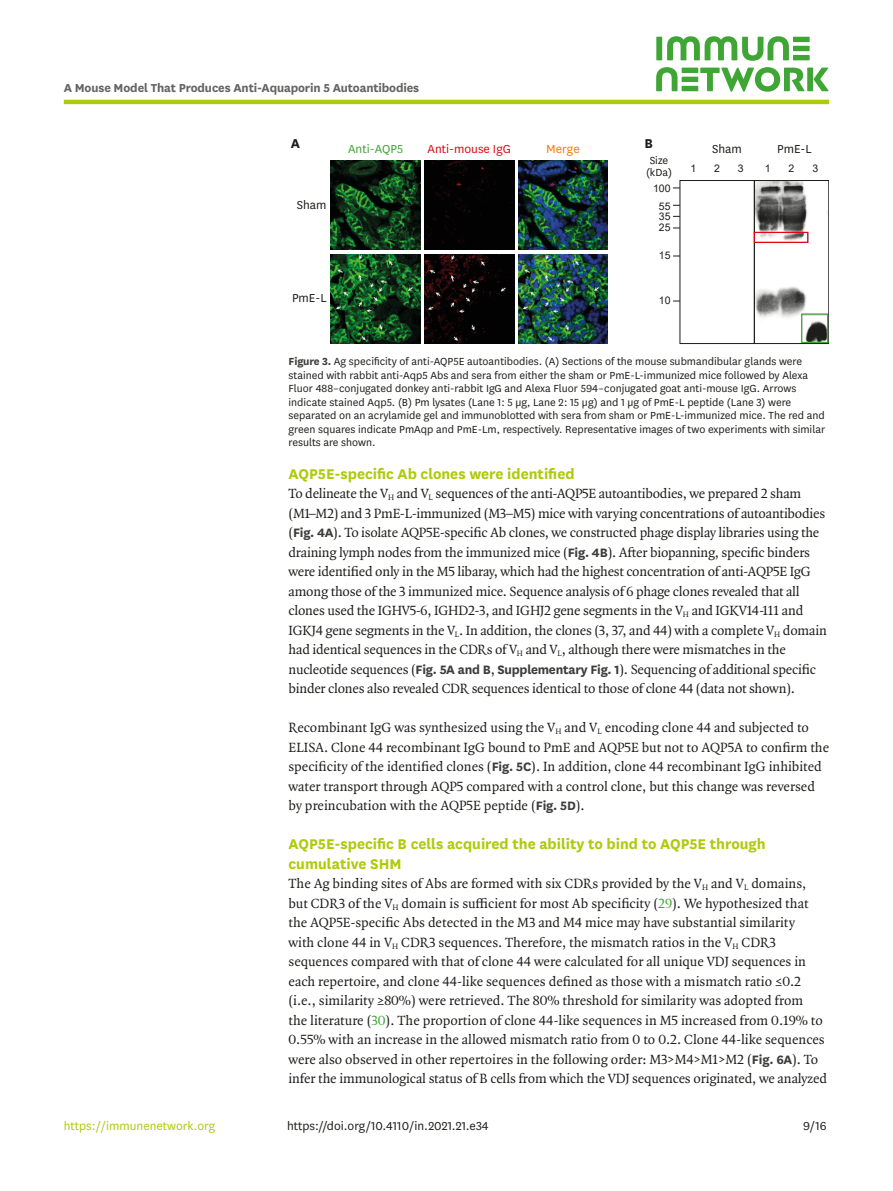
<style>
.page{position:relative;width:893px;height:1191px;background:#fff}
.page>*{position:absolute;margin:0;border:0;box-sizing:border-box;transform-origin:0 0}
.body_title2{font:700 16.5px/19.5px "National";color:#afca0b}
.t1{font:700 15px "National";color:#1d1d1b}
.body_p_first{font:14.25px/19.5px "Quadraat OT";letter-spacing:-.01em;color:#1d1d1b}
.body_p{font:14.25px/19.5px "Quadraat OT";color:#1d1d1b}
.doi_running_footer{font:13.5px "National";color:#1d1d1b}
.alt-title-type{font:700 13.5px "National";letter-spacing:-.01em;color:#646463}
.t2{font:13.5px "National";color:#afca0b}
.t3{font:13.5px "National";color:#e30614}
.t4{font:13.5px "National";color:#3fa535}
.t5{font:13.5px "National";color:#ef7d00}
.fig_caption{font:12px/13.5px "National";color:#1d1d1b;text-align:center}
.t6{font:10.5px/17.9px "Arial";color:#1d1d1b;text-align:center}
.s1{font-weight:700;color:#3d3d3c}
.s2{font-family:"National";font-weight:700;color:#3d3d3c}
.s3{color:#3fa535}
</style>
<div class="page">
<hr style="left:64px;top:100px;width:765px;height:4px;background:#afca0b">
<svg style="left:656px;top:36px;width:173px;height:56px"></svg>
<img style="left:331px;top:160px;width:89px;height:90px">
<div style="left:425px;top:160px;width:89px;height:90px;background:#020203"></div>
<img style="left:518px;top:160px;width:90px;height:90px">
<img style="left:331px;top:254px;width:89px;height:89px">
<img style="left:425px;top:254px;width:89px;height:89px">
<img style="left:518px;top:254px;width:90px;height:89px">
<img style="left:756px;top:182px;width:70px;height:159px">
<div style="left:754px;top:180px;width:75px;height:164px;border:1px solid #1d1d1b"></div>
<div style="left:680px;top:180px;width:75px;height:164px;border:1px solid #1d1d1b"></div>
<div style="left:754px;top:232px;width:54px;height:11px;border:1px solid #e30614"></div>
<div style="left:801px;top:313px;width:27px;height:30px;border:1px solid #3fa535"></div>
<p class="alt-title-type" style="left:64px;top:78px;width:357px">A Mouse Model That Produces Anti-Aquaporin 5 Autoantibodies</p>
<p class="t1" style="left:291px;top:132px;width:11px">A</p>
<p class="doi_running_footer" style="left:297px;top:196px;width:31px">Sham</p>
<p class="t4" style="left:348px;top:140px;width:56px">Anti-AQP5</p>
<p class="doi_running_footer" style="left:292px;top:289px;width:36px">PmE-L</p>
<p class="t1" style="left:645px;top:132px;width:10px">B</p>
<p class="doi_running_footer" style="left:712px;top:140px;width:31px">Sham</p>
<p class="t3" style="left:428px;top:140px;width:85px">Anti-mouse IgG</p>
<p class="t5" style="left:546px;top:140px;width:35px">Merge</p>
<p class="doi_running_footer" style="left:777px;top:140px;width:36px">PmE-L</p>
<p class="t6" style="left:690px;top:160px;width:7px">1</p>
<p class="t6" style="left:714px;top:160px;width:7px">2</p>
<p class="t6" style="left:738px;top:160px;width:7px">3</p>
<p class="t6" style="left:765px;top:160px;width:7px">1</p>
<p class="t6" style="left:789px;top:160px;width:7px">2</p>
<p class="t6" style="left:812px;top:160px;width:7px">3</p>
<p class="t6" style="left:653px;top:179px;width:19px">100<br>55</p>
<p class="t6" style="left:659px;top:211px;width:13px;line-height:11.1px;text-align:left">35<br>25</p>
<p class="t6" style="left:659px;top:247px;width:13px">15</p>
<p class="t6" style="left:659px;top:291px;width:13px">10</p>
<p class="fig_caption" style="left:646px;top:153px;width:27px;line-height:12px">Size (kDa)</p>
<p class="t2" style="left:64px;top:1116px;width:153px">https://immunenetwork.org</p>
<p class="fig_caption" style="left:289px;top:354px;width:538px;text-align:left"><span class="s1">Figure 3.</span> Ag specificity of anti-AQP5E autoantibodies. (A) Sections of the mouse submandibular glands were stained with rabbit anti-Aqp5 Abs and sera from either the sham or PmE-L-immunized mice followed by Alexa Fluor 488–conjugated donkey anti-rabbit IgG and Alexa Fluor 594–conjugated goat anti-mouse IgG. Arrows indicate stained Aqp5. (B) Pm lysates (Lane 1: 5 µg, Lane 2: 15 µg) and 1 µg of PmE-L peptide (Lane 3) were separated on an acrylamide gel and immunoblotted with sera from sham or PmE-L-immunized mice. The red and green squares indicate PmAqp and PmE-Lm, respectively. Representative images of two experiments with similar results are shown.</p>
<p class="body_title2" style="left:289px;top:463px;width:288px">AQP5E-specific Ab clones were identified</p>
<p class="body_p_first" style="left:289px;top:484px;width:540px">To delineate the V<sub>H</sub> and V<sub>L</sub> sequences of the anti-AQP5E autoantibodies, we prepared 2 sham (M1–M2) and 3 PmE-L-immunized (M3–M5) mice with varying concentrations of autoantibodies (<span class="s2">Fig. 4A</span>). To isolate AQP5E-specific Ab clones, we constructed phage display libraries using the draining lymph nodes from the immunized mice (<span class="s2">Fig. 4B</span>). After biopanning, specific binders were identified only in the M5 libaray, which had the highest concentration of anti-AQP5E IgG among those of the 3 immunized mice. Sequence analysis of 6 phage clones revealed that all clones used the IGHV5-6, IGHD2-3, and IGHJ2 gene segments in the V<sub>H</sub> and IGKV14-111 and IGKJ4 gene segments in the V<sub>L</sub>. In addition, the clones (3, 37, and 44) with a complete V<sub>H</sub> domain had identical sequences in the CDRs of V<sub>H</sub> and V<sub>L</sub>, although there were mismatches in the nucleotide sequences (<span class="s2">Fig. 5A and B</span>, <span class="s2">Supplementary Fig. 1</span>). Sequencing of additional specific binder clones also revealed CDR sequences identical to those of clone 44 (data not shown).</p>
<p class="body_p" style="left:289px;top:718px;width:542px">Recombinant IgG was synthesized using the V<sub>H</sub> and V<sub>L</sub> encoding clone 44 and subjected to ELISA. Clone 44 recombinant IgG bound to PmE and AQP5E but not to AQP5A to confirm the specificity of the identified clones (<span class="s2">Fig. 5C</span>). In addition, clone 44 recombinant IgG inhibited water transport through AQP5 compared with a control clone, but this change was reversed by preincubation with the AQP5E peptide (<span class="s2">Fig. 5D</span>).</p>
<p class="body_title2" style="left:289px;top:833px;width:478px">AQP5E-specific B cells acquired the ability to bind to AQP5E through cumulative SHM</p>
<p class="body_p_first" style="left:289px;top:874px;width:540px">The Ag binding sites of Abs are formed with six CDRs provided by the V<sub>H</sub> and V<sub>L</sub> domains, but CDR3 of the V<sub>H</sub> domain is sufficient for most Ab specificity (<span class="s3">29</span>). We hypothesized that the AQP5E-specific Abs detected in the M3 and M4 mice may have substantial similarity<br>with clone 44 in V<sub>H</sub> CDR3 sequences. Therefore, the mismatch ratios in the V<sub>H</sub> CDR3 sequences compared with that of clone 44 were calculated for all unique VDJ sequences in each repertoire, and clone 44-like sequences defined as those with a mismatch ratio ≤0.2 (i.e., similarity ≥80%) were retrieved. The 80% threshold for similarity was adopted from<br>the literature (<span class="s3">30</span>). The proportion of clone 44-like sequences in M5 increased from 0.19% to 0.55% with an increase in the allowed mismatch ratio from 0 to 0.2. Clone 44-like sequences were also observed in other repertoires in the following order: M3&gt;M4&gt;M1&gt;M2 (<span class="s2">Fig. 6A</span>). To infer the immunological status of B cells from which the VDJ sequences originated, we analyzed</p>
<p class="doi_running_footer" style="left:287px;top:1116px;width:203px">https://doi.org/10.4110/in.2021.21.e34</p>
<p class="doi_running_footer" style="left:803px;top:1116px;width:25px">9/16</p>
</div>
